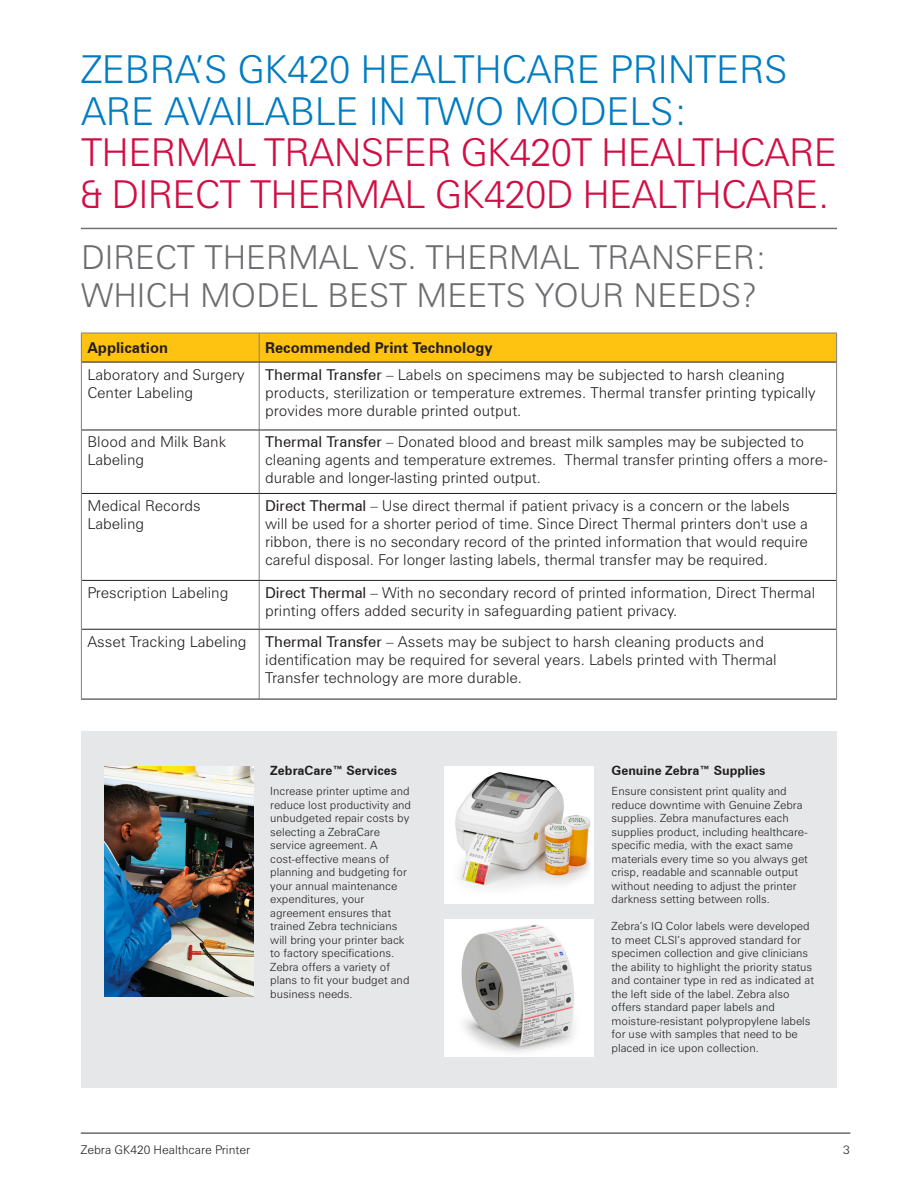
<style>
.page{position:relative;width:918px;height:1188px;background:#fff}
.page>*{position:absolute;margin:0;border:0;box-sizing:border-box;transform-origin:0 0}
._001_blue_header{font:300 38.55px/41.4px "Zurich BT";letter-spacing:-.02em;color:#d20d44}
._004_Datasheet_-_Bul{font:300 33px/37.5px "Zurich BT";color:#6c6d70}
._006_Body{font:300 15px/18px "Zurich BT";color:#231f20}
._006_Body-2{font:700 15px "Zurich BT";color:#231f20}
.t1{font:700 12.75px "Zurich BT";color:#231f20}
._020_Document_Footer{font:300 12px "Zurich BT";color:#231f20}
.t2{font:300 11.25px/13.5px "Zurich BT";color:#231f20}
.s1{color:#007cc2}
.s2{font-weight:400}
</style>
<div class="page">
<hr style="left:81px;top:1133px;width:769px;height:1px;background:#231f20">
<svg style="left:82px;top:431px;width:754px;height:198px"></svg>
<svg style="left:82px;top:630px;width:754px;height:69px"></svg>
<svg style="left:81px;top:333px;width:756px;height:29px;background:#f8be12"></svg>
<hr style="left:259px;top:362px;width:1px;height:68px;background:#808083">
<hr style="left:259px;top:430px;width:1px;height:63px;background:#808083">
<hr style="left:259px;top:494px;width:1px;height:86px;background:#808083">
<hr style="left:259px;top:581px;width:1px;height:48px;background:#808083">
<hr style="left:259px;top:630px;width:1px;height:69px;background:#808083">
<hr style="left:82px;top:362px;width:177px;height:1px;background:#231f20">
<hr style="left:259px;top:362px;width:577px;height:1px;background:#231f20">
<hr style="left:82px;top:430px;width:177px;height:1px;background:#231f20">
<hr style="left:259px;top:430px;width:577px;height:1px;background:#231f20">
<hr style="left:82px;top:493px;width:177px;height:1px;background:#231f20">
<hr style="left:259px;top:493px;width:577px;height:1px;background:#231f20">
<hr style="left:82px;top:580px;width:177px;height:1px;background:#231f20">
<hr style="left:259px;top:580px;width:577px;height:1px;background:#231f20">
<hr style="left:82px;top:629px;width:177px;height:1px;background:#231f20">
<hr style="left:259px;top:629px;width:577px;height:1px;background:#231f20">
<hr style="left:81px;top:699px;width:178px;height:1px;background:#231f20">
<hr style="left:259px;top:699px;width:578px;height:1px;background:#231f20">
<hr style="left:81px;top:362px;width:1px;height:68px;background:#808083">
<hr style="left:836px;top:362px;width:1px;height:68px;background:#808083">
<hr style="left:81px;top:430px;width:1px;height:63px;background:#808083">
<hr style="left:836px;top:430px;width:1px;height:63px;background:#808083">
<hr style="left:81px;top:493px;width:1px;height:87px;background:#808083">
<hr style="left:836px;top:493px;width:1px;height:87px;background:#808083">
<hr style="left:81px;top:580px;width:1px;height:49px;background:#808083">
<hr style="left:836px;top:580px;width:1px;height:49px;background:#808083">
<hr style="left:81px;top:629px;width:1px;height:70px;background:#808083">
<hr style="left:836px;top:629px;width:1px;height:70px;background:#808083">
<hr style="left:81px;top:228px;width:756px;height:1px;background:#6c6d70">
<div style="left:81px;top:731px;width:756px;height:356px;background:#e6e7e9"></div>
<img style="left:444px;top:767px;width:150px;height:137px">
<img style="left:444px;top:920px;width:150px;height:136px">
<img style="left:105px;top:767px;width:148px;height:229px">
<p class="_001_blue_header" style="left:81px;top:49px;width:758px"><span class="s1">ZEBRA’S GK420 HEALTHCARE PRINTERS ARE AVAILABLE IN TWO MODELS:<br></span>THERMAL TRANSFER GK420T HEALTHCARE &amp; DIRECT THERMAL GK420D HEALTHCARE.</p>
<p class="_004_Datasheet_-_Bul" style="left:81px;top:239px;width:687px">DIRECT THERMAL VS. THERMAL TRANSFER:<br>WHICH MODEL BEST MEETS YOUR NEEDS?</p>
<p class="_006_Body-2" style="left:87px;top:339px;width:82px">Application</p>
<p class="_006_Body-2" style="left:265px;top:339px;width:229px">Recommended Print Technology</p>
<p class="_006_Body" style="left:87px;top:365px;width:159px">Laboratory and Surgery<br>Center Labeling</p>
<p class="_006_Body" style="left:265px;top:365px;width:552px"><span class="s2">Thermal Transfer</span> – Labels on specimens may be subjected to harsh cleaning products, sterilization or temperature extremes. Thermal transfer printing typically provides more durable printed output.</p>
<p class="_006_Body" style="left:87px;top:433px;width:140px">Blood and Milk Bank<br>Labeling</p>
<p class="_006_Body" style="left:265px;top:433px;width:564px"><span class="s2">Thermal Transfer</span> – Donated blood and breast milk samples may be subjected to cleaning agents and temperature extremes. Thermal transfer printing offers a more&shy;durable and longer-lasting printed output.</p>
<p class="_006_Body" style="left:87px;top:496px;width:115px">Medical Records<br>Labeling</p>
<p class="_006_Body" style="left:265px;top:496px;width:544px"><span class="s2">Direct Thermal</span> – Use direct thermal if patient privacy is a concern or the labels will be used for a shorter period of time. Since Direct Thermal printers don't use a ribbon, there is no secondary record of the printed information that would require careful disposal. For longer lasting labels, thermal transfer may be required.</p>
<p class="_006_Body" style="left:87px;top:583px;width:143px">Prescription Labeling</p>
<p class="_006_Body" style="left:265px;top:583px;width:551px"><span class="s2">Direct Thermal</span> – With no secondary record of printed information, Direct Thermal printing offers added security in safeguarding patient privacy.</p>
<p class="_006_Body" style="left:87px;top:632px;width:161px">Asset Tracking Labeling</p>
<p class="_006_Body" style="left:265px;top:632px;width:513px"><span class="s2">Thermal Transfer</span> – Assets may be subject to harsh cleaning products and identification may be required for several years. Labels printed with Thermal<br>Transfer technology are more durable.</p>
<p class="t1" style="left:270px;top:763px;width:128px">ZebraCare™ Services</p>
<p class="t2" style="left:270px;top:785px;width:142px">Increase printer uptime and reduce lost productivity and unbudgeted repair costs by selecting a ZebraCare service agreement. A cost-effective means of planning and budgeting for your annual maintenance expenditures, your agreement ensures that trained Zebra technicians will bring your printer back to factory specifications.<br>Zebra offers a variety of plans to fit your budget and business needs.</p>
<p class="t1" style="left:612px;top:763px;width:155px">Genuine Zebra™ Supplies</p>
<p class="t2" style="left:612px;top:785px;width:198px">Ensure consistent print quality and reduce downtime with Genuine Zebra supplies. Zebra manufactures each supplies product, including healthcare&shy;specific media, with the exact same materials every time so you always get crisp, readable and scannable output without needing to adjust the printer darkness setting between rolls.</p>
<p class="t2" style="left:612px;top:920px;width:204px">Zebra’s IQ Color labels were developed to meet CLSI’s approved standard for specimen collection and give clinicians the ability to highlight the priority status and container type in red as indicated at the left side of the label. Zebra also offers standard paper labels and moisture-resistant polypropylene labels for use with samples that need to be placed in ice upon collection.</p>
<p class="_020_Document_Footer" style="left:81px;top:1142px;width:171px">Zebra GK420 Healthcare Printer</p>
<p class="_020_Document_Footer" style="left:843px;top:1142px;width:8px">3</p>
</div>
